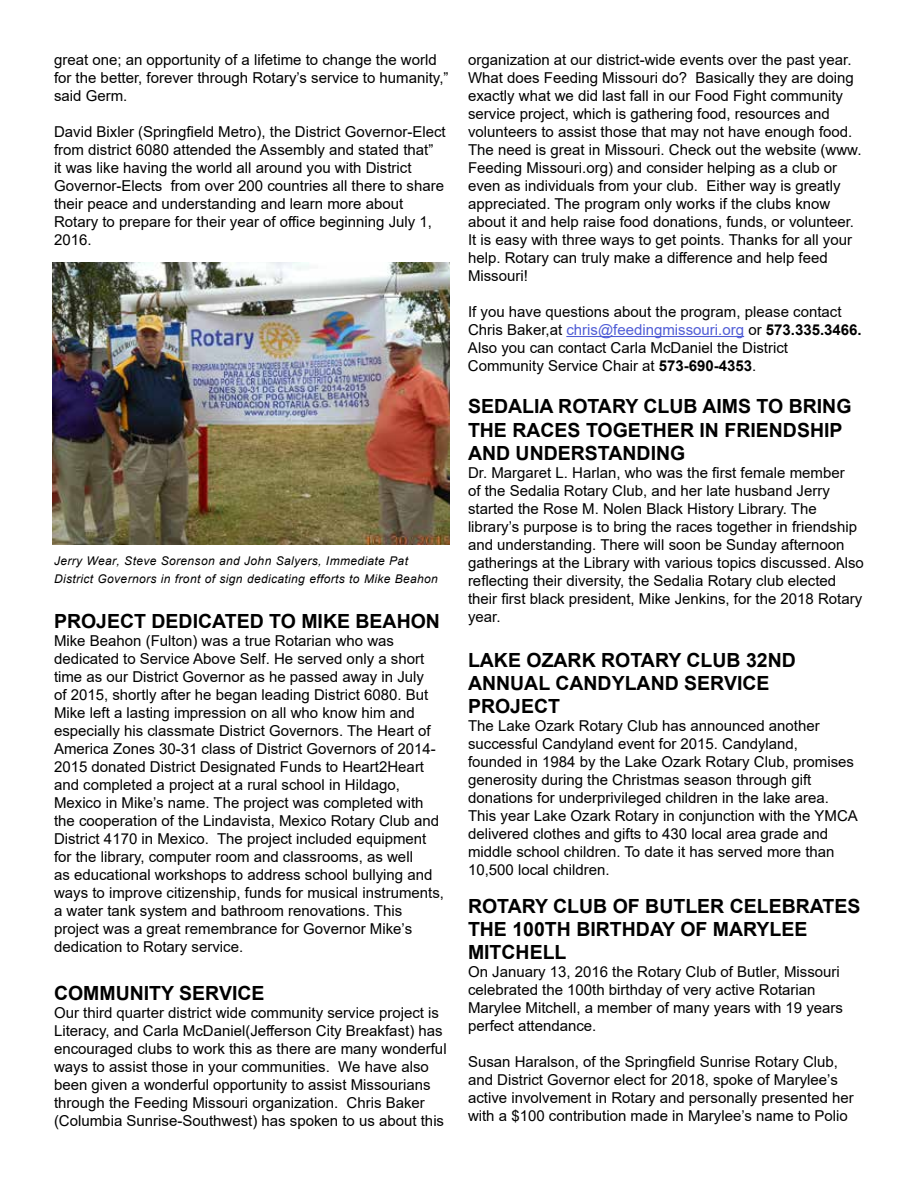
<style>
.page{position:relative;width:918px;height:1188px;background:#fff}
.page>*{position:absolute;margin:0;border:0;box-sizing:border-box;transform-origin:0 0}
.t1{font:700 19.5px/23.4px "Arial";color:#000}
.t2{font:15px/18px "Arial";color:#000}
.t3{font:italic 12px/18px "Arial";letter-spacing:.03em;color:#000}
.s1{color:#4f5cd6}
.s2{font-weight:700}
</style>
<div class="page">
<img style="left:52px;top:262px;width:398px;height:282px">
<hr style="left:566px;top:336px;width:178px;height:1px;background:#4f5cd6">
<p class="t2" style="left:54px;top:52px;width:396px">great one; an opportunity of a lifetime to change the world for the better, forever through Rotary’s service to humanity,” said Germ.</p>
<p class="t2" style="left:54px;top:123px;width:393px">David Bixler (Springfield Metro), the District Governor-Elect from district 6080 attended the Assembly and stated that”<br>it was like having the world all around you with District Governor-Elects from over 200 countries all there to share their peace and understanding and learn more about Rotary to prepare for their year of office beginning July 1, 2016.</p>
<p class="t3" style="left:54px;top:553px;width:385px">Jerry Wear, Steve Sorenson and John Salyers, Immediate Pat<br>District Governors in front of sign dedicating efforts to Mike Beahon</p>
<h1 class="t1" style="left:54px;top:611px;width:388px">PROJECT DEDICATED TO MIKE BEAHON</h1>
<p class="t2" style="left:54px;top:632px;width:392px">Mike Beahon (Fulton) was a true Rotarian who was dedicated to Service Above Self. He served only a short time as our District Governor as he passed away in July<br>of 2015, shortly after he began leading District 6080. But Mike left a lasting impression on all who know him and especially his classmate District Governors. The Heart of America Zones 30-31 class of District Governors of 2014- 2015 donated District Designated Funds to Heart2Heart and completed a project at a rural school in Hildago, Mexico in Mike’s name. The project was completed with the cooperation of the Lindavista, Mexico Rotary Club and District 4170 in Mexico. The project included equipment for the library, computer room and classrooms, as well<br>as educational workshops to address school bullying and ways to improve citizenship, funds for musical instruments, a water tank system and bathroom renovations. This project was a great remembrance for Governor Mike’s dedication to Rotary service.</p>
<h1 class="t1" style="left:54px;top:983px;width:212px">COMMUNITY SERVICE</h1>
<p class="t2" style="left:54px;top:1004px;width:394px">Our third quarter district wide community service project is Literacy, and Carla McDaniel(Jefferson City Breakfast) has encouraged clubs to work this as there are many wonderful ways to assist those in your communities. We have also been given a wonderful opportunity to assist Missourians through the Feeding Missouri organization. Chris Baker (Columbia Sunrise-Southwest) has spoken to us about this</p>
<p class="t2" style="left:468px;top:52px;width:395px">organization at our district-wide events over the past year.<br>What does Feeding Missouri do? Basically they are doing exactly what we did last fall in our Food Fight community service project, which is gathering food, resources and volunteers to assist those that may not have enough food.<br>The need is great in Missouri. Check out the website (www.<br>Feeding Missouri.org) and consider helping as a club or even as individuals from your club. Either way is greatly appreciated. The program only works if the clubs know about it and help raise food donations, funds, or volunteer.<br>It is easy with three ways to get points. Thanks for all your help. Rotary can truly make a difference and help feed Missouri!</p>
<p class="t2" style="left:468px;top:304px;width:395px">If you have questions about the program, please contact Chris Baker,at <span class="s1">chris@feedingmissouri.org</span> or <span class="s2">573.335.3466.<br></span>Also you can contact Carla McDaniel the District Community Service Chair at <span class="s2">573-690-4353</span>.</p>
<h1 class="t1" style="left:468px;top:396px;width:385px">SEDALIA ROTARY CLUB AIMS TO BRING<br>THE RACES TOGETHER IN FRIENDSHIP<br>AND UNDERSTANDING</h1>
<p class="t2" style="left:468px;top:464px;width:397px">Dr. Margaret L. Harlan, who was the first female member<br>of the Sedalia Rotary Club, and her late husband Jerry started the Rose M. Nolen Black History Library. The library’s purpose is to bring the races together in friendship and understanding. There will soon be Sunday afternoon gatherings at the Library with various topics discussed. Also reflecting their diversity, the Sedalia Rotary club elected their first black president, Mike Jenkins, for the 2018 Rotary year.</p>
<h1 class="t1" style="left:468px;top:650px;width:329px">LAKE OZARK ROTARY CLUB 32ND<br>ANNUAL CANDYLAND SERVICE<br>PROJECT</h1>
<p class="t2" style="left:468px;top:718px;width:391px">The Lake Ozark Rotary Club has announced another successful Candyland event for 2015. Candyland,<br>founded in 1984 by the Lake Ozark Rotary Club, promises generosity during the Christmas season through gift donations for underprivileged children in the lake area.<br>This year Lake Ozark Rotary in conjunction with the YMCA delivered clothes and gifts to 430 local area grade and middle school children. To date it has served more than 10,500 local children.</p>
<h1 class="t1" style="left:468px;top:896px;width:394px">ROTARY CLUB OF BUTLER CELEBRATES<br>THE 100TH BIRTHDAY OF MARYLEE<br>MITCHELL</h1>
<p class="t2" style="left:468px;top:964px;width:377px">On January 13, 2016 the Rotary Club of Butler, Missouri celebrated the 100th birthday of very active Rotarian Marylee Mitchell, a member of many years with 19 years perfect attendance.</p>
<p class="t2" style="left:468px;top:1053px;width:387px">Susan Haralson, of the Springfield Sunrise Rotary Club, and District Governor elect for 2018, spoke of Marylee’s active involvement in Rotary and personally presented her with a $100 contribution made in Marylee’s name to Polio</p>
</div>
